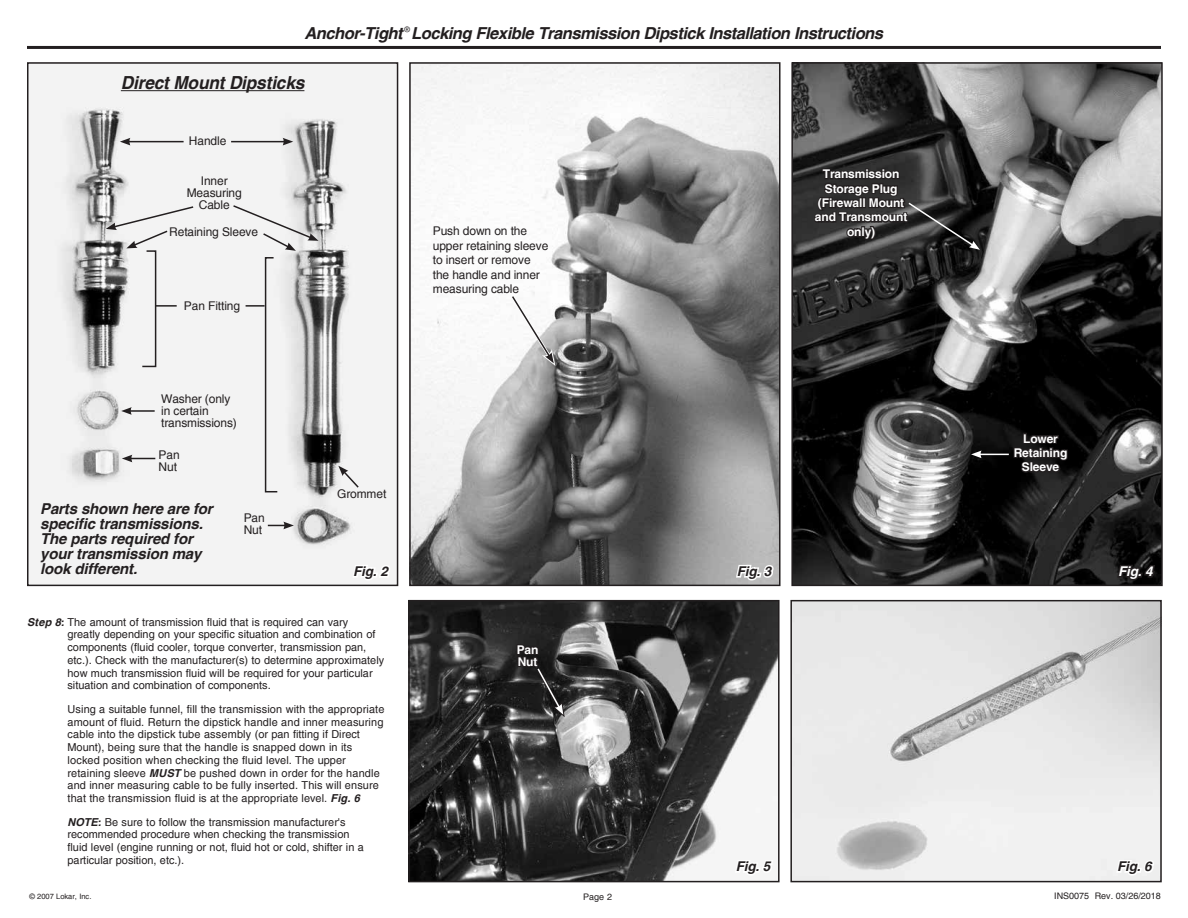
<style>
.page{position:relative;width:1188px;height:918px;background:#fff}
.page>*{position:absolute;margin:0;border:0;box-sizing:border-box;transform-origin:0 0}
.t1{font:italic 700 18px "Helvetica";letter-spacing:-.01em;color:#231f20;scale:.96 1}
.t2{font:italic 700 16.5px "Helvetica";letter-spacing:-.03em;color:#231f20}
.t3{font:italic 700 15px/15px "Helvetica";letter-spacing:-.01em;color:#231f20}
.t4{font:italic 700 13.5px "Helvetica";letter-spacing:-.015em;color:#231f20}
.t5{font:italic 700 13.5px "Helvetica";color:#fff}
.t6{font:12px/12px "Helvetica";letter-spacing:-.01em;color:#231f20}
.t7{font:700 12px/14.4px "Helvetica";letter-spacing:-.01em;color:#fff;text-align:center}
.t8{font:10.95px/12.8px "Helvetica";color:#231f20}
.t9{font:9px "Helvetica";color:#231f20}
.t10{font:7.5px "Helvetica";color:#231f20}
.s1{font-weight:700;font-style:italic}
</style>
<div class="page">
<img style="left:412px;top:65px;width:366px;height:518px">
<div style="left:409px;top:62px;width:372px;height:524px;border:2px solid #231f20"></div>
<img style="left:30px;top:65px;width:365px;height:518px">
<div style="left:27px;top:62px;width:371px;height:524px;border:2px solid #231f20"></div>
<img style="left:794px;top:65px;width:366px;height:518px">
<div style="left:791px;top:62px;width:372px;height:524px;border:2px solid #231f20"></div>
<img style="left:411px;top:603px;width:366px;height:276px">
<div style="left:408px;top:600px;width:372px;height:282px;border:2px solid #231f20"></div>
<img style="left:793px;top:603px;width:366px;height:276px">
<div style="left:790px;top:600px;width:372px;height:282px;border:2px solid #231f20"></div>
<svg style="left:509px;top:293px;width:46px;height:73px"></svg>
<svg style="left:1012px;top:427px;width:58px;height:51px;background:#141313"></svg>
<svg style="left:813px;top:167px;width:167px;height:83px;background:#313031"></svg>
<svg style="left:515px;top:642px;width:50px;height:75px;background:#302f30"></svg>
<svg style="left:734px;top:563px;width:41px;height:20px"></svg>
<svg style="left:351px;top:563px;width:41px;height:24px"></svg>
<svg style="left:1115px;top:540px;width:42px;height:43px;background:#131212"></svg>
<svg style="left:733px;top:858px;width:42px;height:20px"></svg>
<svg style="left:1114px;top:858px;width:42px;height:20px"></svg>
<hr style="left:27px;top:46px;width:1134px;height:3px;background:#231f20">
<hr style="left:979px;top:454px;width:30px;height:1px;background:#fff">
<svg style="left:971px;top:451px;width:11px;height:7px"></svg>
<hr style="left:121px;top:90px;width:183px;height:1px;background:#231f20">
<svg style="left:106px;top:205px;width:89px;height:163px"></svg>
<hr style="left:155px;top:305px;width:22px;height:2px;background:#231f20">
<svg style="left:232px;top:204px;width:87px;height:289px"></svg>
<svg style="left:338px;top:466px;width:22px;height:23px"></svg>
<hr style="left:231px;top:141px;width:54px;height:1px;background:#231f20">
<svg style="left:283px;top:138px;width:10px;height:7px"></svg>
<svg style="left:268px;top:522px;width:26px;height:7px"></svg>
<hr style="left:128px;top:141px;width:56px;height:1px;background:#231f20">
<svg style="left:120px;top:138px;width:10px;height:7px"></svg>
<svg style="left:122px;top:455px;width:33px;height:7px"></svg>
<hr style="left:129px;top:410px;width:26px;height:2px;background:#231f20">
<svg style="left:121px;top:407px;width:11px;height:8px"></svg>
<h2 class="t2" style="left:305px;top:24px;width:580px">Anchor-Tight Locking Flexible Transmission Dipstick Installation Instructions</h2>
<p class="t10" style="left:405px;top:25px;width:7px">®</p>
<h1 class="t1" style="left:121px;top:72px;width:193px">Direct Mount Dipsticks</h1>
<p class="t6" style="left:189px;top:135px;width:39px">Handle</p>
<p class="t6" style="left:187px;top:175px;width:57px;text-align:center">Inner<br>Measuring<br>Cable</p>
<p class="t6" style="left:169px;top:225px;width:90px">Retaining Sleeve</p>
<p class="t6" style="left:184px;top:300px;width:58px">Pan Fitting</p>
<p class="t6" style="left:161px;top:393px;width:77px">Washer (only in certain transmissions)</p>
<p class="t6" style="left:159px;top:448px;width:23px">Pan<br>Nut</p>
<h3 class="t3" style="left:40px;top:502px;width:174px">Parts shown here are for specific transmissions.<br>The parts required for your transmission may look different.</h3>
<p class="t6" style="left:244px;top:512px;width:23px">Pan<br>Nut</p>
<p class="t6" style="left:433px;top:224px;width:117px;line-height:14.4px">Push down on the upper retaining sleeve to insert or remove the handle and inner measuring cable</p>
<p class="t6" style="left:337px;top:488px;width:51px">Grommet</p>
<p class="t7" style="left:815px;top:167px;width:94px">Transmission<br>Storage Plug (Firewall Mount and Transmount only)</p>
<p class="t7" style="left:1014px;top:431px;width:55px">Lower<br>Retaining<br>Sleeve</p>
<p class="t4" style="left:353px;top:564px;width:36px">Fig. 2</p>
<p class="t4" style="left:737px;top:564px;width:36px">Fig. 3</p>
<p class="t5" style="left:1118px;top:564px;width:36px">Fig. 4</p>
<p class="t8" style="left:67px;top:615px;width:318px;text-indent:-40px"><span class="s1">Step 8:</span> The amount of transmission fluid that is required can vary<br>greatly depending on your specific situation and combination of components (fluid cooler, torque converter, transmission pan, etc.). Check with the manufacturer(s) to determine approximately how much transmission fluid will be required for your particular situation and combination of components.</p>
<p class="t8" style="left:67px;top:703px;width:318px">Using a suitable funnel, fill the transmission with the appropriate amount of fluid. Return the dipstick handle and inner measuring cable into the dipstick tube assembly (or pan fitting if Direct Mount), being sure that the handle is snapped down in its locked position when checking the fluid level. The upper retaining sleeve <span class="s1">MUST</span> be pushed down in order for the handle and inner measuring cable to be fully inserted. This will ensure that the transmission fluid is at the appropriate level. <span class="s1">Fig. 6</span></p>
<p class="t8" style="left:67px;top:815px;width:298px"><span class="s1">NOTE:</span> Be sure to follow the transmission manufacturer's recommended procedure when checking the transmission fluid level (engine running or not, fluid hot or cold, shifter in a particular position, etc.).</p>
<p class="t7" style="left:517px;top:644px;width:23px;line-height:12px;text-align:left">Pan<br>Nut</p>
<p class="t4" style="left:736px;top:859px;width:36px">Fig. 5</p>
<p class="t4" style="left:1117px;top:859px;width:36px">Fig. 6</p>
<p class="t10" style="left:29px;top:892px;width:64px">© 2007 Lokar, Inc.</p>
<p class="t9" style="left:583px;top:892px;width:30px">Page 2</p>
<p class="t9" style="left:1054px;top:890px;width:108px">INS0075 Rev. 03/26/2018</p>
</div>
